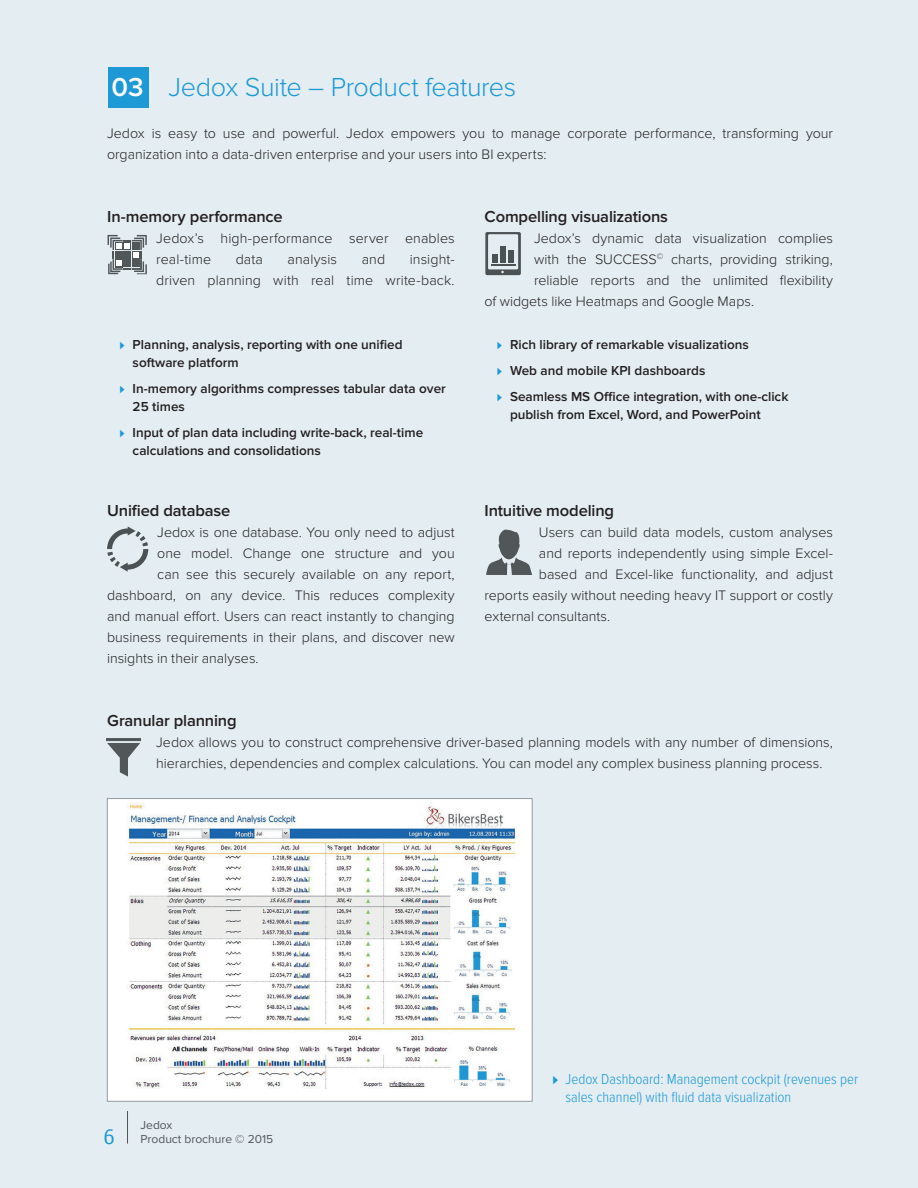
<style>
.page{position:relative;width:918px;height:1188px;background:#e4edf2}
.page>*{position:absolute;margin:0;border:0;box-sizing:border-box;transform-origin:0 0}
.t1{font:300 27px "Proxima Nova";letter-spacing:-.015em;color:#1d99d6}
.t2{font:600 27px "Proxima Nova";color:#fff}
.t3{font:21px "Fago Offc Pro";color:#1d99d6}
.t4{font:600 16.5px "Proxima Nova";letter-spacing:-.01em;color:#231f20}
.t5{font:300 15px/18px "Proxima Nova Cond";color:#1d99d6}
.t6{font:300 14.25px/21px "Proxima Nova";color:#231f20}
.t7{font:600 13.5px/18px "Proxima Nova";color:#231f20}
.t8{font:12px/14.4px "Proxima Nova";color:#515659}
.s1{font-weight:300;font-size:12.15px;color:#1d99d6}
.s2{font-family:"Proxima Nova";font-size:13.5px}
</style>
<div class="page">
<svg style="left:108px;top:235px;width:39px;height:39px"></svg>
<hr style="left:106px;top:738px;width:35px;height:3px;background:#515659">
<svg style="left:107px;top:743px;width:33px;height:33px"></svg>
<svg style="left:107px;top:526px;width:41px;height:46px"></svg>
<svg style="left:486px;top:530px;width:46px;height:45px"></svg>
<svg style="left:485px;top:232px;width:36px;height:43px"></svg>
<div style="left:107px;top:799px;width:425px;height:302px;background:#fff"></div>
<img style="left:127px;top:802px;width:388px;height:287px">
<div style="left:107px;top:798px;width:425px;height:303px;border:1px solid #959ca1"></div>
<div style="left:108px;top:67px;width:41px;height:41px;background:#1d99d6"></div>
<hr style="left:127px;top:1111px;width:1px;height:33px;background:#515659">
<h1 class="t2" style="left:111px;top:71px;width:34px">03</h1>
<h1 class="t1" style="left:168px;top:72px;width:349px">Jedox Suite – Product features</h1>
<p class="t6" style="left:107px;top:123px;width:727px">Jedox is easy to use and powerful. Jedox empowers you to manage corporate performance, transforming your organization into a data-driven enterprise and your users into BI experts:</p>
<p class="t4" style="left:107px;top:207px;width:177px">In-memory performance</p>
<p class="t6" style="left:156px;top:228px;width:300px">Jedox’s high-performance server enables real-time</p>
<p class="t6" style="left:156px;top:249px;width:300px;text-align:right">insight-<br>driven planning with real time write-back.</p>
<p class="t6" style="left:236px;top:249px;width:29px">data</p>
<p class="t6" style="left:288px;top:249px;width:51px">analysis</p>
<p class="t6" style="left:362px;top:249px;width:25px">and</p>
<p class="t7" style="left:133px;top:336px;width:271px;text-indent:-13px"><span class="s1">⊲</span> Planning, analysis, reporting with one unified software platform</p>
<p class="t7" style="left:133px;top:380px;width:315px;text-indent:-13px"><span class="s1">⊲</span> In-memory algorithms compresses tabular data over<br>25 times</p>
<p class="t7" style="left:133px;top:423px;width:292px;text-indent:-13px"><span class="s1">⊲</span> Input of plan data including write-back, real-time calculations and consolidations</p>
<p class="t4" style="left:107px;top:501px;width:125px">Unified database</p>
<p class="t6" style="left:157px;top:522px;width:299px">Jedox is one database. You only need to adjust</p>
<p class="t6" style="left:157px;top:543px;width:299px">one model. Change one structure and you</p>
<p class="t6" style="left:157px;top:564px;width:299px">can see this securely available on any report,</p>
<p class="t6" style="left:107px;top:585px;width:349px">dashboard, on any device. This reduces complexity</p>
<p class="t6" style="left:107px;top:606px;width:349px">and manual effort. Users can react instantly to changing</p>
<p class="t6" style="left:107px;top:627px;width:349px">business requirements in their plans, and discover new</p>
<p class="t6" style="left:107px;top:648px;width:153px">insights in their analyses.</p>
<p class="t4" style="left:485px;top:207px;width:185px">Compelling visualizations</p>
<p class="t6" style="left:534px;top:228px;width:300px">Jedox’s dynamic data visualization complies</p>
<p class="t6" style="left:534px;top:249px;width:300px">with the SUCCESS<sup>©</sup> charts, providing striking,</p>
<p class="t6" style="left:534px;top:270px;width:300px">reliable reports and the unlimited flexibility</p>
<p class="t6" style="left:485px;top:291px;width:271px">of widgets like Heatmaps and Google Maps.</p>
<p class="t7" style="left:497px;top:332px;width:293px;line-height:25.7px"><span class="s1">⊲</span> Rich library of remarkable visualizations<br><span class="s1">⊲</span> Web and mobile KPI dashboards<br><span class="s1">⊲</span> Seamless MS Office integration, with one-click</p>
<p class="t7" style="left:510px;top:405px;width:252px">publish from Excel, Word, and PowerPoint</p>
<p class="t4" style="left:485px;top:501px;width:131px">Intuitive modeling</p>
<p class="t6" style="left:539px;top:522px;width:295px">Users can build data models, custom analyses</p>
<p class="t6" style="left:539px;top:543px;width:295px">and reports independently using simple Excel-</p>
<p class="t6" style="left:539px;top:564px;width:295px">based and Excel-like functionality, and adjust</p>
<p class="t6" style="left:485px;top:585px;width:350px">reports easily without needing heavy IT support or costly</p>
<p class="t6" style="left:485px;top:606px;width:127px">external consultants.</p>
<p class="t4" style="left:107px;top:711px;width:131px">Granular planning</p>
<p class="t6" style="left:156px;top:732px;width:678px">Jedox allows you to construct comprehensive driver-based planning models with any number of dimensions, hierarchies, dependencies and complex calculations. You can model any complex business planning process.</p>
<h2 class="t3" style="left:103px;top:1124px;width:14px">6</h2>
<p class="t8" style="left:141px;top:1118px;width:134px">Jedox<br>Product brochure © 2015</p>
<p class="t5" style="left:566px;top:1071px;width:294px;text-indent:-13px"><span class="s2">⊲</span> Jedox Dashboard: Management cockpit (revenues per sales channel) with fluid data visualization</p>
</div>
